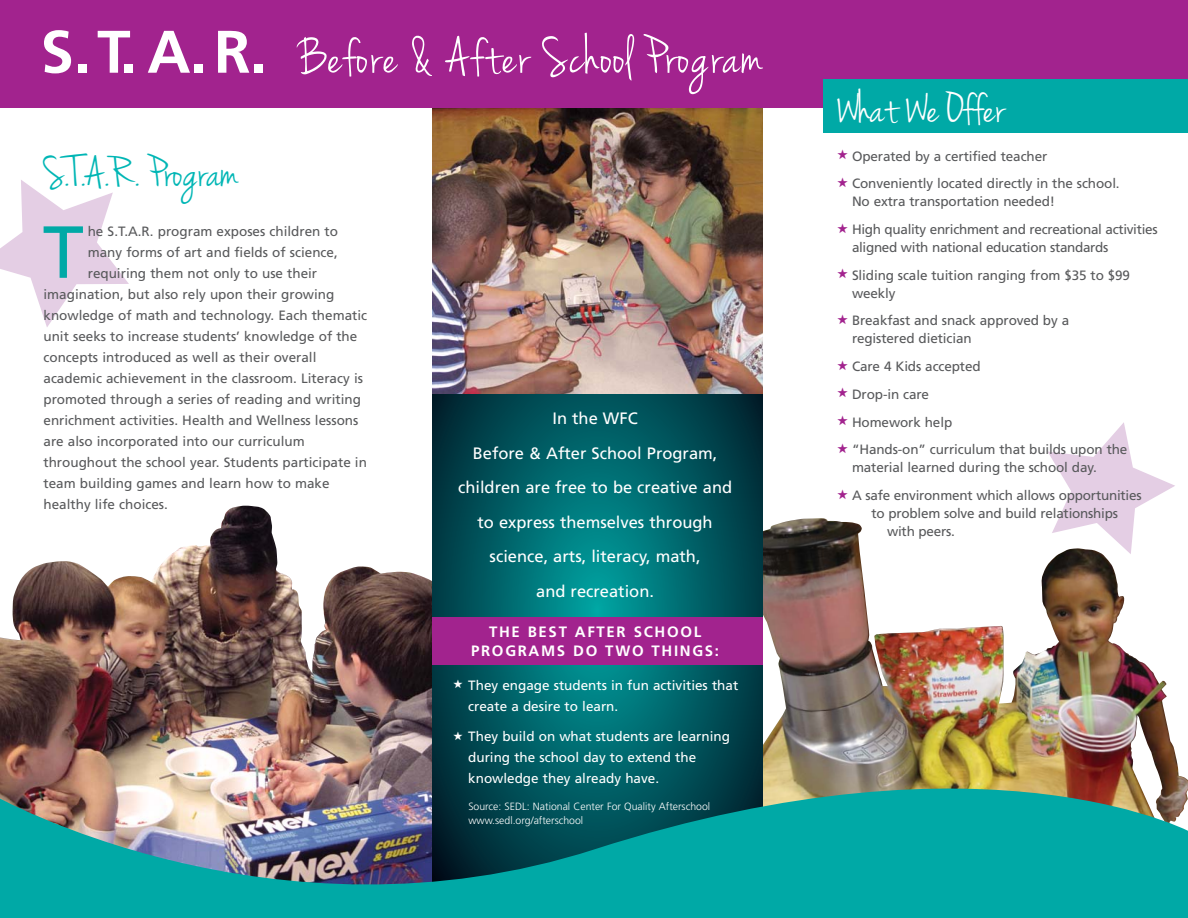
<style>
.page{position:relative;width:1188px;height:918px;background:#fff}
.page>*{position:absolute;margin:0;border:0;box-sizing:border-box;transform-origin:0 0}
.t1{font:73.65px "Frutiger";color:#00a9a6}
.t2{font:55.5px "Jenna Sue";letter-spacing:.03em;color:#fff}
.t3{font:46.5px "Jenna Sue";color:#00b6b5}
.t4{font:46.5px "Jenna Sue";color:#fff}
.t5{font:16.5px/34.5px "Frutiger";color:#fff;text-align:center}
.t6{font:700 15px/19.5px "Frutiger";letter-spacing:.11em;color:#fff;text-align:center}
.t7{font:13.5px/18px "Frutiger";color:#58595b}
.t8{font:13.5px/21px "Frutiger";color:#fff}
.t9{font:13.5px/18px "Frutiger";letter-spacing:-.02em;color:#58595b}
.t10{font:300 10.5px/13.5px "Frutiger";color:#fff}
.s1{font-family:"Frutiger";font-weight:700;font-size:60px}
.s2{color:#a2238e}
</style>
<div class="page">
<svg style="left:1048px;top:422px;width:127px;height:96px"></svg>
<img style="left:763px;top:518px;width:404px;height:204px">
<img style="left:0;top:506px;width:432px;height:216px">
<svg style="left:0;top:180px;width:129px;height:147px"></svg>
<svg style="left:432px;top:394px;width:331px;height:328px;background:#00535a"></svg>
<div style="left:530px;top:495px;width:134px;height:231px;background:#007a7e;border-radius:50%"></div>
<div style="left:537px;top:506px;width:121px;height:209px;background:#007e81;border-radius:50%"></div>
<div style="left:543px;top:517px;width:109px;height:187px;background:#008285;border-radius:50%"></div>
<div style="left:550px;top:528px;width:95px;height:165px;background:#008789;border-radius:50%"></div>
<div style="left:556px;top:539px;width:83px;height:143px;background:#008b8c;border-radius:50%"></div>
<div style="left:562px;top:550px;width:70px;height:121px;background:#008f90;border-radius:50%"></div>
<div style="left:568px;top:560px;width:59px;height:101px;background:#009393;border-radius:50%"></div>
<div style="left:574px;top:571px;width:46px;height:79px;background:#009797;border-radius:50%"></div>
<div style="left:579px;top:579px;width:37px;height:63px;background:#009b99;border-radius:50%"></div>
<div style="left:585px;top:588px;width:25px;height:45px;background:#009e9d;border-radius:50%"></div>
<div style="left:590px;top:598px;width:15px;height:25px;background:#00a2a0;border-radius:50%"></div>
<div style="left:594px;top:604px;width:7px;height:13px;background:#00a6a3;border-radius:50%"></div>
<img style="left:432px;top:108px;width:331px;height:286px">
<div style="left:0;top:0;width:1188px;height:108px;background:#a2238e"></div>
<div style="left:432px;top:617px;width:331px;height:48px;background:#a2238e"></div>
<img style="left:0;top:722px;width:1188px;height:196px">
<div style="left:824px;top:80px;width:364px;height:54px;background:#00a9a6"></div>
<h2 class="t2" style="left:41px;top:37px;width:723px"><span class="s1">S.T. A.R.</span> Before &amp; After School Program</h2>
<h3 class="t3" style="left:44px;top:156px;width:196px">S.T.A.R. Program</h3>
<h1 class="t1" style="left:43px;top:223px;width:42px">T</h1>
<p class="t7" style="left:88px;top:223px;width:252px">he S.T.A.R. program exposes children to</p>
<p class="t7" style="left:88px;top:244px;width:252px">many forms of art and fields of science,</p>
<p class="t7" style="left:88px;top:265px;width:231px">requiring them not only to use their</p>
<p class="t7" style="left:43px;top:286px;width:292px">imagination, but also rely upon their growing</p>
<p class="t7" style="left:43px;top:307px;width:325px">knowledge of math and technology. Each thematic</p>
<p class="t7" style="left:44px;top:328px;width:315px">unit seeks to increase students’ knowledge of the</p>
<p class="t7" style="left:44px;top:349px;width:274px">concepts introduced as well as their overall</p>
<p class="t7" style="left:44px;top:370px;width:321px">academic achievement in the classroom. Literacy is</p>
<p class="t7" style="left:44px;top:391px;width:319px">promoted through a series of reading and writing</p>
<p class="t7" style="left:44px;top:412px;width:316px">enrichment activities. Health and Wellness lessons</p>
<p class="t7" style="left:44px;top:433px;width:263px">are also incorporated into our curriculum</p>
<p class="t7" style="left:44px;top:454px;width:325px">throughout the school year. Students participate in</p>
<p class="t7" style="left:44px;top:475px;width:288px">team building games and learn how to make</p>
<p class="t7" style="left:44px;top:496px;width:126px">healthy life choices.</p>
<p class="t5" style="left:458px;top:402px;width:276px">In the WFC<br>Before &amp; After School Program, children are free to be creative and to express themselves through science, arts, literacy, math,<br>and recreation.</p>
<p class="t6" style="left:471px;top:623px;width:249px">THE BEST AFTER SCHOOL<br>PROGRAMS DO TWO THINGS:</p>
<p class="t8" style="left:468px;top:675px;width:272px;text-indent:-15px">★ They engage students in fun activities that create a desire to learn.</p>
<p class="t8" style="left:468px;top:727px;width:263px;text-indent:-15px">★ They build on what students are learning during the school day to extend the knowledge they already have.</p>
<p class="t10" style="left:468px;top:801px;width:243px">Source: SEDL: National Center For Quality Afterschool www.sedl.org/afterschool</p>
<h3 class="t4" style="left:837px;top:91px;width:169px">What We Offer</h3>
<p class="t7" style="left:837px;top:148px;width:212px"><span class="s2">★</span> Operated by a certified teacher</p>
<p class="t7" style="left:852px;top:176px;width:269px;text-indent:-15px"><span class="s2">★</span> Conveniently located directly in the school.<br>No extra transportation needed!</p>
<p class="t9" style="left:852px;top:221px;width:307px;text-indent:-15px"><span class="s2">★</span> High quality enrichment and recreational activities aligned with national education standards</p>
<p class="t7" style="left:852px;top:267px;width:280px;text-indent:-15px"><span class="s2">★</span> Sliding scale tuition ranging from $35 to $99 weekly</p>
<p class="t7" style="left:852px;top:313px;width:219px;text-indent:-15px"><span class="s2">★</span> Breakfast and snack approved by a registered dietician</p>
<p class="t7" style="left:837px;top:359px;width:145px"><span class="s2">★</span> Care 4 Kids accepted</p>
<p class="t7" style="left:837px;top:386px;width:94px"><span class="s2">★</span> Drop-in care</p>
<p class="t7" style="left:837px;top:414px;width:117px"><span class="s2">★</span> Homework help</p>
<p class="t7" style="left:852px;top:442px;width:277px;text-indent:-15px"><span class="s2">★</span> “Hands-on” curriculum that builds upon the material learned during the school day.</p>
<p class="t7" style="left:837px;top:487px;width:306px"><span class="s2">★</span> A safe environment which allows opportunities</p>
<p class="t7" style="left:872px;top:505px;width:248px">to problem solve and build relationships</p>
<p class="t7" style="left:887px;top:523px;width:69px">with peers.</p>
</div>
